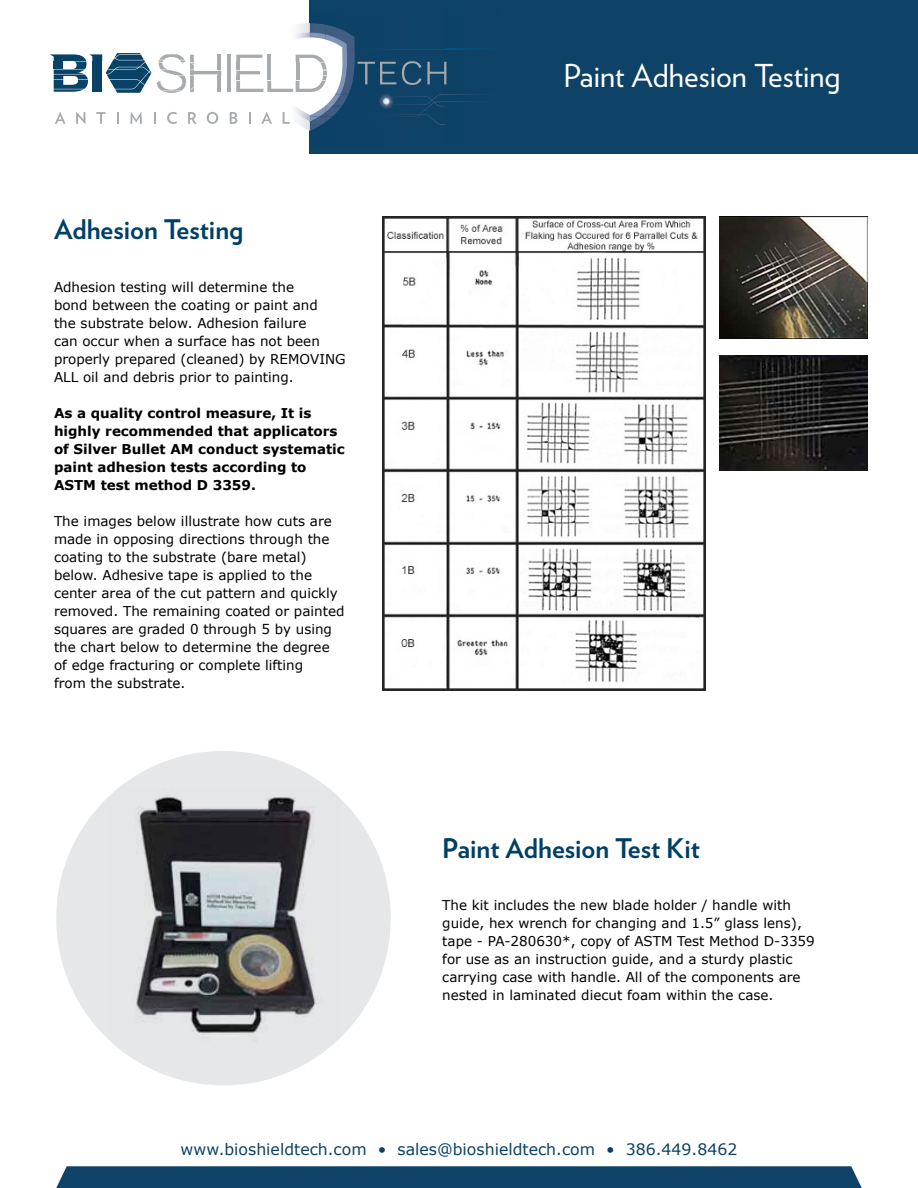
<style>
.page{position:relative;width:918px;height:1188px;background:#fff}
.page>*{position:absolute;margin:0;border:0;box-sizing:border-box;transform-origin:0 0}
.t1{font:31.5px "Verlag";color:#fff}
.t2{font:700 27px "Verlag";color:#003f66}
.t3{font:15.75px "Verdana";color:#0c4166}
.t4{font:13.5px/18px "Verdana";color:#000}
.t5{font:700 13.5px/18px "Verdana";color:#000}
</style>
<div class="page">
<div style="left:310px;top:0;width:608px;height:154px;background:#0f4267"></div>
<svg style="left:55px;top:112px;width:11px;height:12px"></svg>
<svg style="left:76px;top:112px;width:9px;height:12px"></svg>
<svg style="left:96px;top:112px;width:10px;height:12px"></svg>
<svg style="left:117px;top:112px;width:2px;height:12px"></svg>
<svg style="left:130px;top:112px;width:12px;height:12px"></svg>
<svg style="left:154px;top:112px;width:2px;height:12px"></svg>
<svg style="left:167px;top:112px;width:10px;height:12px"></svg>
<svg style="left:188px;top:112px;width:9px;height:12px"></svg>
<svg style="left:207px;top:112px;width:11px;height:12px"></svg>
<svg style="left:50px;top:53px;width:171px;height:40px"></svg>
<svg style="left:227px;top:10px;width:215px;height:135px"></svg>
<div style="left:56px;top:1166px;width:806px;height:22px;background:#0f4267"></div>
<div style="left:56px;top:751px;width:335px;height:334px;background:#e6e7e8;border-radius:50%"></div>
<img style="left:108px;top:789px;width:231px;height:259px">
<img style="left:719px;top:217px;width:149px;height:122px">
<img style="left:719px;top:356px;width:149px;height:115px">
<img style="left:382px;top:217px;width:324px;height:473px">
<h2 class="t2" style="left:54px;top:208px;width:191px">Adhesion Testing</h2>
<p class="t4" style="left:54px;top:278px;width:293px">Adhesion testing will determine the<br>bond between the coating or paint and<br>the substrate below. Adhesion failure<br>can occur when a surface has not been properly prepared (cleaned) by REMOVING ALL oil and debris prior to painting.</p>
<p class="t5" style="left:54px;top:404px;width:292px">As a quality control measure, It is highly recommended that applicators of Silver Bullet AM conduct systematic paint adhesion tests according to ASTM test method D 3359.</p>
<p class="t4" style="left:54px;top:512px;width:292px">The images below illustrate how cuts are made in opposing directions through the coating to the substrate (bare metal) below. Adhesive tape is applied to the center area of the cut pattern and quickly removed. The remaining coated or painted squares are graded 0 through 5 by using the chart below to determine the degree of edge fracturing or complete lifting<br>from the substrate.</p>
<h1 class="t1" style="left:563px;top:52px;width:279px">Paint Adhesion Testing</h1>
<h2 class="t2" style="left:442px;top:827px;width:259px">Paint Adhesion Test Kit</h2>
<p class="t4" style="left:442px;top:896px;width:374px">The kit includes the new blade holder / handle with guide, hex wrench for changing and 1.5” glass lens), tape - PA-280630*, copy of ASTM Test Method D-3359 for use as an instruction guide, and a sturdy plastic carrying case with handle. All of the components are nested in laminated diecut foam within the case.</p>
<p class="t3" style="left:181px;top:1139px;width:558px">www.bioshieldtech.com • sales@bioshieldtech.com • 386.449.8462</p>
</div>
